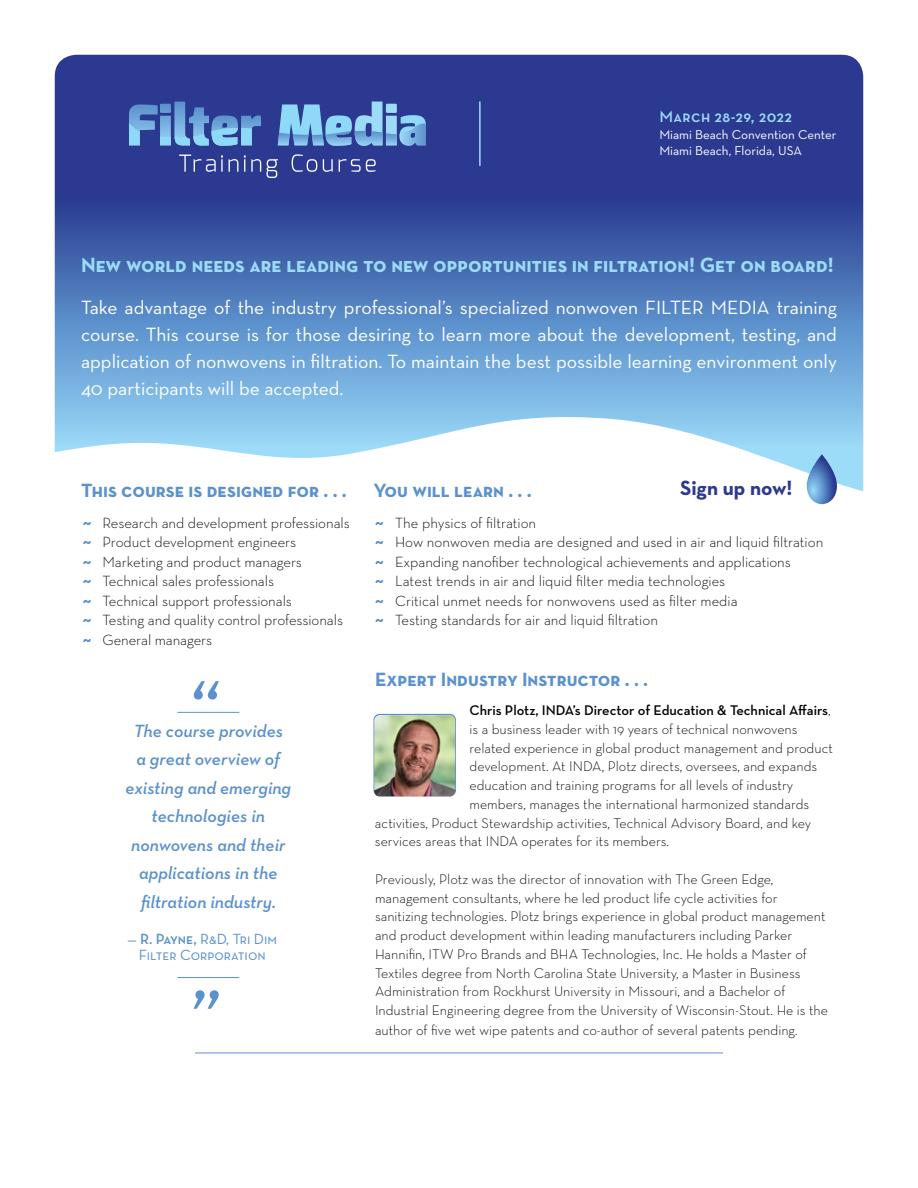
<style>
.page{position:relative;width:918px;height:1188px;background:#fff}
.page>*{position:absolute;margin:0;border:0;box-sizing:border-box;transform-origin:0 0}
.Quote_Body{font:italic 90px "Neutra Text";color:#5b91cc}
.t1{font:21px "Neutra Text Bold SC";color:#9ddcf9}
.t2{font:700 21px "Neutra Text";color:#2b3990}
.t3{font:19.5px/27px "Neutra Text";color:#fff;text-align:justify}
.t4{font:19.5px "Neutra Text Bold SC";color:#5b91cc}
.t5{font:italic 600 18px/28.5px "Neutra Text";color:#5b91cc;text-align:center}
.t6{font:16.5px "Neutra Text Demi SC";letter-spacing:.025em;color:#9ddcf9}
.t7{font:300 15px "Neutra Text";letter-spacing:-.005em;color:#000}
.t8{font:15px/16.5px "Neutra Text Book SC";color:#5b91cc;text-align:center}
.t9{font:300 14.25px/18.9px "Neutra Text";color:#000}
.t10{font:600 14.25px "Neutra Text";color:#000}
.t11{font:13.05px/16.5px "Neutra Text";color:#fff}
.s1{font-weight:600;font-size:24px;color:#5b91cc}
.s2{font-family:"Neutra Text Demi SC"}
.s3{font-weight:300}
.s4{font-size:13.5px}
</style>
<div class="page">
<svg style="left:55px;top:55px;width:808px;height:436px;background:#607fbc"></svg>
<svg style="left:807px;top:454px;width:30px;height:50px"></svg>
<div style="left:374px;top:714px;width:82px;height:82px;border:2px solid #5b91cc;border-radius:5px"></div>
<hr style="left:177px;top:712px;width:62px;height:1px;background:#5b91cc">
<hr style="left:177px;top:977px;width:62px;height:1px;background:#5b91cc">
<hr style="left:195px;top:1053px;width:528px;height:1px;background:#5b91cc">
<svg style="left:129px;top:102px;width:132px;height:45px;background:#557dbd"></svg>
<svg style="left:179px;top:155px;width:44px;height:17px"></svg>
<svg style="left:229px;top:159px;width:9px;height:13px"></svg>
<svg style="left:244px;top:155px;width:17px;height:17px"></svg>
<svg style="left:267px;top:159px;width:11px;height:19px"></svg>
<svg style="left:292px;top:154px;width:25px;height:18px"></svg>
<svg style="left:323px;top:159px;width:10px;height:13px"></svg>
<svg style="left:339px;top:159px;width:37px;height:13px"></svg>
<svg style="left:278px;top:102px;width:148px;height:45px;background:#6593cb"></svg>
<hr style="left:479px;top:102px;width:2px;height:64px;background:#9ddcf9">
<img style="left:374px;top:715px;width:81px;height:81px">
<p class="t6" style="left:659px;top:106px;width:134px">March 28-29, 2022</p>
<p class="t11" style="left:659px;top:126px;width:179px">Miami Beach Convention Center<br>Miami Beach, Florida, USA</p>
<p class="t1" style="left:81px;top:251px;width:754px">New world needs are leading to new opportunities in filtration! Get on board!</p>
<p class="t3" style="left:81px;top:293px;width:758px">Take advantage of the industry professional’s specialized nonwoven FILTER MEDIA training course. This course is for those desiring to learn more about the development, testing, and application of nonwovens in filtration. To maintain the best possible learning environment only 40 participants will be accepted.</p>
<p class="t4" style="left:81px;top:479px;width:267px">This course is designed for . . .</p>
<p class="t7" style="left:81px;top:513px;width:270px"><span class="s1">˜</span> Research and development professionals</p>
<p class="t7" style="left:81px;top:533px;width:217px"><span class="s1">˜</span> Product development engineers</p>
<p class="t7" style="left:81px;top:552px;width:223px"><span class="s1">˜</span> Marketing and product managers</p>
<p class="t7" style="left:81px;top:572px;width:195px"><span class="s1">˜</span> Technical sales professionals</p>
<p class="t7" style="left:81px;top:591px;width:213px"><span class="s1">˜</span> Technical support professionals</p>
<p class="t7" style="left:81px;top:611px;width:264px"><span class="s1">˜</span> Testing and quality control professionals</p>
<p class="t7" style="left:81px;top:630px;width:133px"><span class="s1">˜</span> General managers</p>
<p class="Quote_Body" style="left:184px;top:657px;width:33px">“</p>
<p class="t5" style="left:125px;top:716px;width:167px">The course provides<br>a great overview of existing and emerging technologies in nonwovens and their applications in the filtration industry.</p>
<p class="t8" style="left:128px;top:930px;width:151px">— <span class="s2">R. Payne,</span> R&amp;D, Tri Dim<br>Filter Corporation</p>
<p class="Quote_Body" style="left:184px;top:967px;width:33px">”</p>
<p class="t2" style="left:680px;top:475px;width:114px">Sign up now!</p>
<p class="t4" style="left:374px;top:479px;width:160px">You will learn . . .</p>
<p class="t7" style="left:374px;top:513px;width:164px"><span class="s1">˜</span> The physics of filtration</p>
<p class="t7" style="left:374px;top:533px;width:451px"><span class="s1">˜</span> How nonwoven media are designed and used in air and liquid filtration</p>
<p class="t7" style="left:374px;top:552px;width:419px"><span class="s1">˜</span> Expanding nanofiber technological achievements and applications</p>
<p class="t7" style="left:374px;top:572px;width:353px"><span class="s1">˜</span> Latest trends in air and liquid filter media technologies</p>
<p class="t7" style="left:374px;top:591px;width:366px"><span class="s1">˜</span> Critical unmet needs for nonwovens used as filter media</p>
<p class="t7" style="left:374px;top:611px;width:286px"><span class="s1">˜</span> Testing standards for air and liquid filtration</p>
<p class="t4" style="left:375px;top:667px;width:275px">Expert Industry Instructor . . .</p>
<p class="t10" style="left:470px;top:701px;width:363px">Chris Plotz, INDA’s Director of Education &amp; Technical Affairs<span class="s3">,</span></p>
<p class="t9" style="left:470px;top:719px;width:330px">is a business leader with 19 years of technical nonwovens</p>
<p class="t9" style="left:470px;top:738px;width:365px">related experience in global product management and product</p>
<p class="t9" style="left:470px;top:757px;width:349px">development. At INDA, Plotz directs, oversees, and expands</p>
<p class="t9" style="left:470px;top:775px;width:325px">education and training programs for all levels of industry</p>
<p class="t9" style="left:470px;top:794px;width:341px">members, manages the international harmonized standards</p>
<p class="t9" style="left:375px;top:813px;width:438px">activities, Product Stewardship activities, Technical Advisory Board, and key</p>
<p class="t9" style="left:375px;top:832px;width:296px">services areas that INDA operates for its members.</p>
<p class="t9" style="left:375px;top:869px;width:455px">Previously, Plotz was the director of innovation with The Green Edge, management consultants, where he led product life cycle activities for sanitizing technologies. Plotz brings experience in global product management and product development within leading manufacturers including Parker Hannifin, ITW Pro Brands and BHA Technologies, Inc. He holds a Master of Textiles degree from North Carolina State University, a Master in Business Administration from Rockhurst University in Missouri, and a Bachelor of Industrial Engineering degree from the University of Wisconsin-Stout. He is the author of five wet wipe patents and co-author of several patents pending<span class="s4">.</span></p>
</div>
